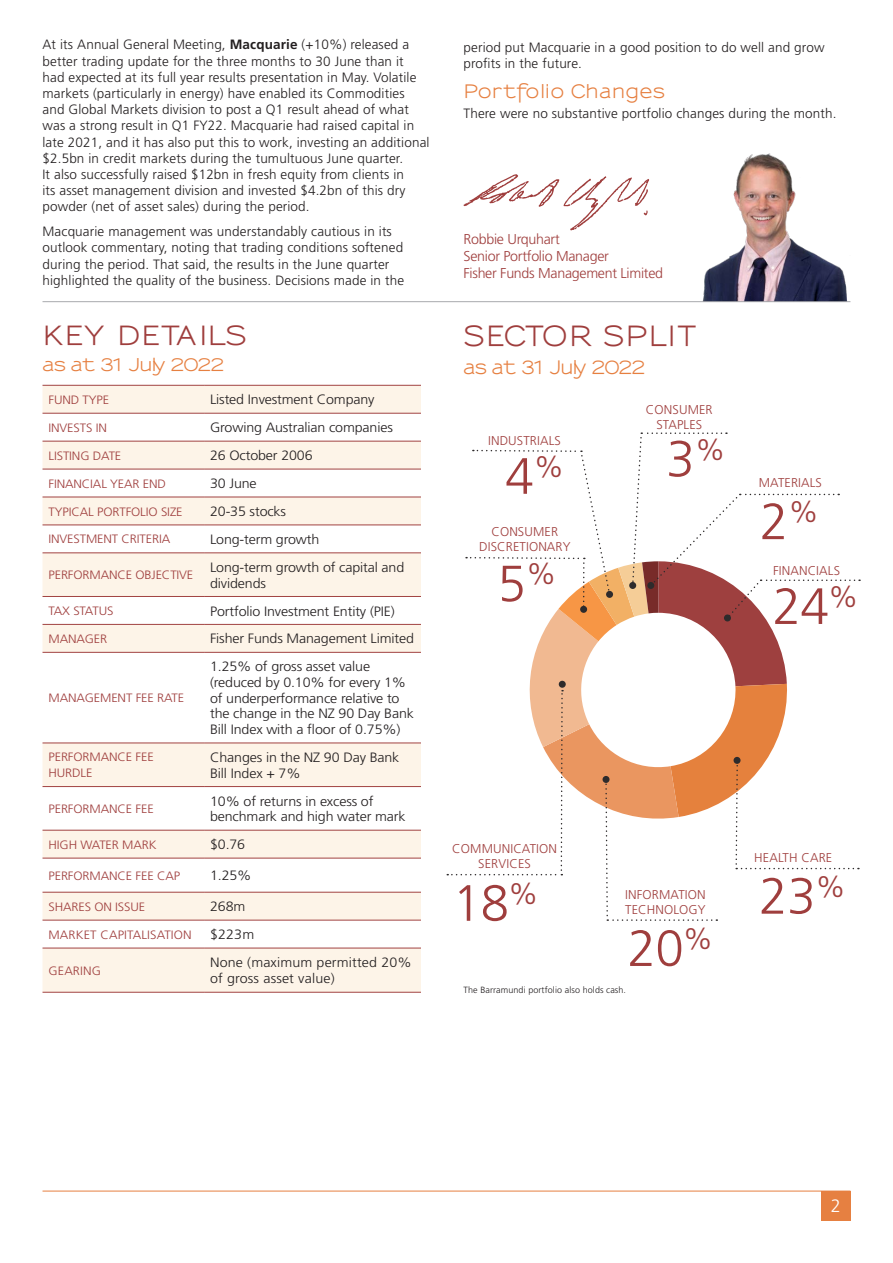
<style>
.page{position:relative;width:893px;height:1263px;background:#fff}
.page>*{position:absolute;margin:0;border:0;box-sizing:border-box;transform-origin:0 0}
.t1{font:300 51px "Frutiger LT Std";letter-spacing:-.01em;color:#9f3e3d}
.t2{font:700 27px "Sansumi";letter-spacing:.035em;color:#9f3e3d}
.t3{font:700 25.65px "Sansumi";letter-spacing:.03em;color:#9f3e3d;scale:1.05 1}
.t4{font:700 18px "Sansumi";letter-spacing:.05em;color:#e68041}
.t5{font:700 18px "Sansumi";letter-spacing:-.09em;color:#e68041}
.t6{font:300 18px "Frutiger LT Std";color:#fff}
.t7{font:700 17.1px "Sansumi";letter-spacing:-.09em;color:#e68041;scale:1.05 1}
.t8{font:300 14.25px/17.1px "Frutiger LT Std";letter-spacing:-.02em;color:#9f3e3d}
.t9{font:300 13.5px/16.2px "Frutiger LT Std";letter-spacing:.01em;color:#231f20}
.t10{font:300 13.5px/15.8px "Frutiger LT Std";letter-spacing:-.01em;color:#231f20;scale:1.05 1}
.t11{font:300 13.5px/16.2px "Frutiger LT Std";letter-spacing:.01em;color:#231f20;scale:1.05 1}
.t12{font:300 12.75px/15.3px "Frutiger LT Std";letter-spacing:.01em;color:#9f3e3d;text-align:center}
.t13{font:300 12.15px/15.6px "Frutiger LT Std";letter-spacing:-.01em;color:#9f3e3d;scale:1.05 1}
.t14{font:300 12.15px "Frutiger LT Std";letter-spacing:.01em;color:#9f3e3d;scale:1.05 1}
.t15{font:300 9px "Frutiger LT Std";letter-spacing:.01em;color:#231f20}
.s1{font-weight:700}
</style>
<div class="page">
<img style="left:702px;top:153px;width:145px;height:148px">
<hr style="left:43px;top:301px;width:807px;height:1px;background:#a8a9ad">
<svg style="left:43px;top:386px;width:378px;height:606px;fill:#fdf4e8"></svg>
<hr style="left:43px;top:385px;width:161px;height:1px;background:#9f3e3d">
<hr style="left:204px;top:385px;width:217px;height:1px;background:#9f3e3d">
<hr style="left:43px;top:413px;width:161px;height:1px;background:#9f3e3d">
<hr style="left:43px;top:441px;width:161px;height:1px;background:#9f3e3d">
<hr style="left:43px;top:469px;width:161px;height:1px;background:#9f3e3d">
<hr style="left:43px;top:497px;width:161px;height:1px;background:#9f3e3d">
<hr style="left:43px;top:524px;width:161px;height:1px;background:#9f3e3d">
<hr style="left:43px;top:552px;width:161px;height:1px;background:#9f3e3d">
<hr style="left:43px;top:596px;width:161px;height:1px;background:#9f3e3d">
<hr style="left:43px;top:624px;width:161px;height:1px;background:#9f3e3d">
<hr style="left:43px;top:652px;width:161px;height:1px;background:#9f3e3d">
<hr style="left:43px;top:743px;width:161px;height:1px;background:#9f3e3d">
<hr style="left:43px;top:786px;width:161px;height:1px;background:#9f3e3d">
<hr style="left:43px;top:830px;width:161px;height:1px;background:#9f3e3d">
<hr style="left:43px;top:858px;width:161px;height:1px;background:#9f3e3d">
<hr style="left:43px;top:892px;width:161px;height:1px;background:#9f3e3d">
<hr style="left:43px;top:920px;width:161px;height:1px;background:#9f3e3d">
<hr style="left:43px;top:948px;width:161px;height:1px;background:#9f3e3d">
<hr style="left:43px;top:992px;width:161px;height:1px;background:#9f3e3d">
<hr style="left:204px;top:413px;width:217px;height:1px;background:#9f3e3d">
<hr style="left:204px;top:441px;width:217px;height:1px;background:#9f3e3d">
<hr style="left:204px;top:469px;width:217px;height:1px;background:#9f3e3d">
<hr style="left:204px;top:497px;width:217px;height:1px;background:#9f3e3d">
<hr style="left:204px;top:524px;width:217px;height:1px;background:#9f3e3d">
<hr style="left:204px;top:552px;width:217px;height:1px;background:#9f3e3d">
<hr style="left:204px;top:596px;width:217px;height:1px;background:#9f3e3d">
<hr style="left:204px;top:624px;width:217px;height:1px;background:#9f3e3d">
<hr style="left:204px;top:652px;width:217px;height:1px;background:#9f3e3d">
<hr style="left:204px;top:743px;width:217px;height:1px;background:#9f3e3d">
<hr style="left:204px;top:786px;width:217px;height:1px;background:#9f3e3d">
<hr style="left:204px;top:830px;width:217px;height:1px;background:#9f3e3d">
<hr style="left:204px;top:858px;width:217px;height:1px;background:#9f3e3d">
<hr style="left:204px;top:892px;width:217px;height:1px;background:#9f3e3d">
<hr style="left:204px;top:920px;width:217px;height:1px;background:#9f3e3d">
<hr style="left:204px;top:948px;width:217px;height:1px;background:#9f3e3d">
<hr style="left:204px;top:992px;width:217px;height:1px;background:#9f3e3d">
<svg style="left:447px;top:432px;width:413px;height:489px"></svg>
<svg style="left:463px;top:174px;width:186px;height:56px"></svg>
<div style="left:559px;top:681px;width:7px;height:7px;background:#2e2b2c;border-radius:50%"></div>
<hr style="left:43px;top:1191px;width:807px;height:1px;background:#e68041">
<div style="left:821px;top:1191px;width:29px;height:29px;background:#e68041"></div>
<p class="t9" style="left:43px;top:37px;width:388px">At its Annual General Meeting, <span class="s1">Macquarie</span> (+10%) released a better trading update for the three months to 30 June than it<br>had expected at its full year results presentation in May. Volatile markets (particularly in energy) have enabled its Commodities and Global Markets division to post a Q1 result ahead of what was a strong result in Q1 FY22. Macquarie had raised capital in late 2021, and it has also put this to work, investing an additional $2.5bn in credit markets during the tumultuous June quarter.<br>It also successfully raised $12bn in fresh equity from clients in<br>its asset management division and invested $4.2bn of this dry powder (net of asset sales) during the period.</p>
<p class="t9" style="left:43px;top:224px;width:363px">Macquarie management was understandably cautious in its outlook commentary, noting that trading conditions softened during the period. That said, the results in the June quarter highlighted the quality of the business. Decisions made in the</p>
<p class="t8" style="left:463px;top:231px;width:201px">Robbie Urquhart<br>Senior Portfolio Manager<br>Fisher Funds Management Limited</p>
<p class="t9" style="left:463px;top:39px;width:362px">period put Macquarie in a good position to do well and grow profits in the future.</p>
<h3 class="t4" style="left:463px;top:81px;width:203px">Portfolio Changes</h3>
<p class="t9" style="left:463px;top:106px;width:374px">There were no substantive portfolio changes during the month.</p>
<h3 class="t3" style="left:43px;top:321px;width:196px">KEY DETAILS</h3>
<p class="t7" style="left:43px;top:355px;width:175px">as at 31 July 2022</p>
<p class="t13" style="left:49px;top:392px;width:59px">FUND TYPE</p>
<p class="t10" style="left:210px;top:392px;width:158px">Listed Investment Company</p>
<p class="t13" style="left:49px;top:420px;width:57px">INVESTS IN</p>
<p class="t10" style="left:210px;top:420px;width:176px">Growing Australian companies</p>
<p class="t13" style="left:49px;top:448px;width:71px">LISTING DATE</p>
<p class="t10" style="left:210px;top:448px;width:99px">26 October 2006</p>
<p class="t13" style="left:49px;top:476px;width:113px">FINANCIAL YEAR END</p>
<p class="t11" style="left:210px;top:475px;width:46px">30 June</p>
<p class="t13" style="left:49px;top:504px;width:129px">TYPICAL PORTFOLIO SIZE</p>
<p class="t10" style="left:210px;top:504px;width:74px">20-35 stocks</p>
<p class="t13" style="left:49px;top:532px;width:117px">INVESTMENT CRITERIA</p>
<p class="t10" style="left:210px;top:532px;width:106px">Long-term growth</p>
<p class="t13" style="left:49px;top:567px;width:139px">PERFORMANCE OBJECTIVE</p>
<p class="t10" style="left:210px;top:559px;width:186px">Long-term growth of capital and dividends</p>
<p class="t13" style="left:49px;top:603px;width:63px">TAX STATUS</p>
<p class="t10" style="left:210px;top:603px;width:177px">Portfolio Investment Entity (PIE)</p>
<p class="t13" style="left:49px;top:631px;width:57px">MANAGER</p>
<p class="t10" style="left:210px;top:631px;width:196px">Fisher Funds Management Limited</p>
<p class="t13" style="left:49px;top:690px;width:131px">MANAGEMENT FEE RATE</p>
<p class="t10" style="left:210px;top:659px;width:196px">1.25% of gross asset value (reduced by 0.10% for every 1% of underperformance relative to the change in the NZ 90 Day Bank<br>Bill Index with a floor of 0.75%)</p>
<p class="t13" style="left:49px;top:750px;width:102px">PERFORMANCE FEE<br>HURDLE</p>
<p class="t10" style="left:210px;top:750px;width:182px">Changes in the NZ 90 Day Bank<br>Bill Index + 7%</p>
<p class="t13" style="left:49px;top:801px;width:102px">PERFORMANCE FEE</p>
<p class="t10" style="left:210px;top:793px;width:188px">10% of returns in excess of benchmark and high water mark</p>
<p class="t13" style="left:49px;top:837px;width:104px">HIGH WATER MARK</p>
<p class="t11" style="left:210px;top:837px;width:35px">$0.76</p>
<p class="t13" style="left:49px;top:868px;width:127px">PERFORMANCE FEE CAP</p>
<p class="t11" style="left:210px;top:868px;width:41px">1.25%</p>
<p class="t13" style="left:49px;top:899px;width:94px">SHARES ON ISSUE</p>
<p class="t11" style="left:210px;top:899px;width:35px">268m</p>
<p class="t14" style="left:49px;top:927px;width:138px">MARKET CAPITALISATION</p>
<p class="t11" style="left:210px;top:926px;width:44px">$223m</p>
<p class="t14" style="left:49px;top:963px;width:51px">GEARING</p>
<p class="t11" style="left:210px;top:954px;width:194px">None (maximum permitted 20% of gross asset value)</p>
<h2 class="t2" style="left:463px;top:321px;width:234px">SECTOR SPLIT</h2>
<h3 class="t5" style="left:463px;top:357px;width:184px">as at 31 July 2022</h3>
<p class="t12" style="left:488px;top:433px;width:74px">INDUSTRIALS</p>
<h1 class="t1" style="left:505px;top:447px;width:60px">4<sup>%</sup></h1>
<p class="t12" style="left:479px;top:524px;width:93px">CONSUMER<br>DISCRETIONARY</p>
<h1 class="t1" style="left:498px;top:555px;width:60px">5<sup>%</sup></h1>
<p class="t12" style="left:646px;top:402px;width:68px">CONSUMER<br>STAPLES</p>
<h1 class="t1" style="left:666px;top:430px;width:60px">3<sup>%</sup></h1>
<p class="t12" style="left:759px;top:475px;width:65px">MATERIALS</p>
<h1 class="t1" style="left:760px;top:493px;width:60px">2<sup>%</sup></h1>
<p class="t12" style="left:773px;top:563px;width:69px">FINANCIALS</p>
<h1 class="t1" style="left:773px;top:577px;width:87px">24<sup>%</sup></h1>
<p class="t12" style="left:452px;top:841px;width:106px">COMMUNICATION<br>SERVICES</p>
<p class="t12" style="left:754px;top:850px;width:80px">HEALTH CARE</p>
<h1 class="t1" style="left:453px;top:874px;width:87px">18<sup>%</sup></h1>
<p class="t12" style="left:625px;top:887px;width:82px;text-align:left">INFORMATION<br>TECHNOLOGY</p>
<h1 class="t1" style="left:628px;top:919px;width:87px">20<sup>%</sup></h1>
<p class="t15" style="left:463px;top:985px;width:164px">The Barramundi portfolio also holds cash.</p>
<h1 class="t1" style="left:759px;top:867px;width:88px">23<sup>%</sup></h1>
<h3 class="t6" style="left:831px;top:1196px;width:12px">2</h3>
</div>
